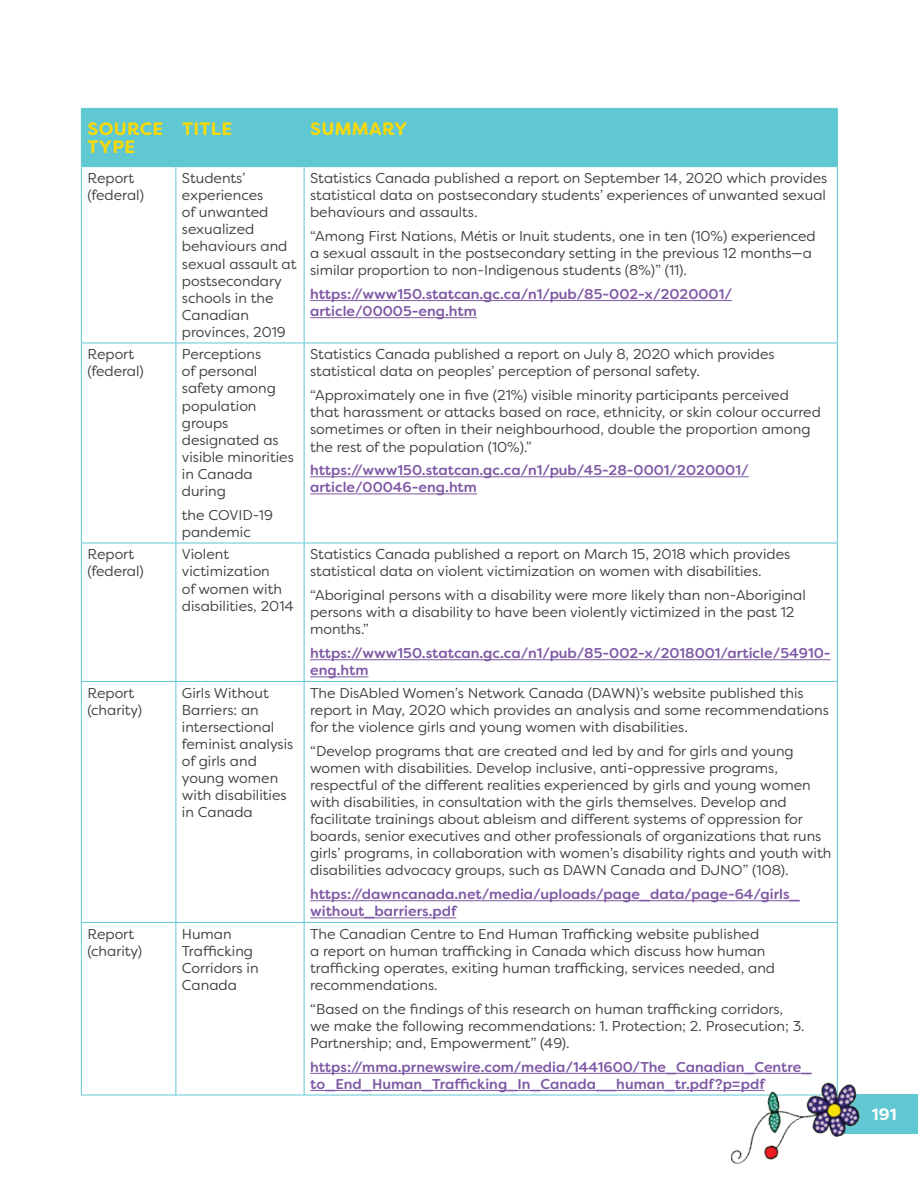
<style>
.page{position:relative;width:918px;height:1188px;background:#fff}
.page>*{position:absolute;margin:0;border:0;box-sizing:border-box;transform-origin:0 0}
.t1{font:700 18px/18px "Filson Soft";letter-spacing:.02em;color:#fad906}
.t2{font:700 16.5px "Filson Soft";color:#fff}
.t3{font:14.25px/17.1px "Filson Soft";color:#3e3e3f}
.t4{font:500 14.25px/17.1px "Filson Soft";color:#7f59a5}
</style>
<div class="page">
<div style="left:82px;top:109px;width:755px;height:57px;background:#5fc8d2"></div>
<hr style="left:81px;top:108px;width:95px;height:1px;background:#5fc8d2">
<hr style="left:81px;top:109px;width:1px;height:57px;background:#5fc8d2">
<hr style="left:176px;top:108px;width:128px;height:1px;background:#5fc8d2">
<hr style="left:176px;top:109px;width:1px;height:57px;background:#5fc8d2">
<hr style="left:304px;top:108px;width:534px;height:1px;background:#5fc8d2">
<hr style="left:304px;top:109px;width:1px;height:57px;background:#5fc8d2">
<hr style="left:837px;top:109px;width:1px;height:57px;background:#5fc8d2">
<hr style="left:82px;top:166px;width:94px;height:1px;background:#5fc8d2">
<hr style="left:176px;top:166px;width:128px;height:1px;background:#5fc8d2">
<hr style="left:304px;top:166px;width:533px;height:1px;background:#5fc8d2">
<hr style="left:81px;top:166px;width:1px;height:177px;background:#5fc8d2">
<hr style="left:176px;top:167px;width:1px;height:176px;background:#5fc8d2">
<hr style="left:304px;top:167px;width:1px;height:176px;background:#5fc8d2">
<hr style="left:837px;top:166px;width:1px;height:177px;background:#5fc8d2">
<hr style="left:81px;top:343px;width:95px;height:1px;background:#5fc8d2">
<hr style="left:81px;top:343px;width:1px;height:200px;background:#5fc8d2">
<hr style="left:176px;top:343px;width:128px;height:1px;background:#5fc8d2">
<hr style="left:176px;top:343px;width:1px;height:200px;background:#5fc8d2">
<hr style="left:304px;top:343px;width:534px;height:1px;background:#5fc8d2">
<hr style="left:304px;top:343px;width:1px;height:200px;background:#5fc8d2">
<hr style="left:837px;top:343px;width:1px;height:200px;background:#5fc8d2">
<hr style="left:81px;top:543px;width:95px;height:1px;background:#5fc8d2">
<hr style="left:81px;top:543px;width:1px;height:138px;background:#5fc8d2">
<hr style="left:176px;top:543px;width:128px;height:1px;background:#5fc8d2">
<hr style="left:176px;top:543px;width:1px;height:138px;background:#5fc8d2">
<hr style="left:304px;top:543px;width:534px;height:1px;background:#5fc8d2">
<hr style="left:304px;top:543px;width:1px;height:138px;background:#5fc8d2">
<hr style="left:837px;top:543px;width:1px;height:138px;background:#5fc8d2">
<hr style="left:81px;top:681px;width:95px;height:1px;background:#5fc8d2">
<hr style="left:81px;top:682px;width:1px;height:240px;background:#5fc8d2">
<hr style="left:176px;top:681px;width:128px;height:1px;background:#5fc8d2">
<hr style="left:176px;top:682px;width:1px;height:240px;background:#5fc8d2">
<hr style="left:304px;top:681px;width:534px;height:1px;background:#5fc8d2">
<hr style="left:304px;top:682px;width:1px;height:240px;background:#5fc8d2">
<hr style="left:837px;top:682px;width:1px;height:240px;background:#5fc8d2">
<hr style="left:81px;top:922px;width:95px;height:1px;background:#5fc8d2">
<hr style="left:81px;top:923px;width:1px;height:172px;background:#5fc8d2">
<hr style="left:176px;top:922px;width:128px;height:1px;background:#5fc8d2">
<hr style="left:176px;top:923px;width:1px;height:172px;background:#5fc8d2">
<hr style="left:304px;top:922px;width:534px;height:1px;background:#5fc8d2">
<hr style="left:304px;top:923px;width:1px;height:172px;background:#5fc8d2">
<hr style="left:837px;top:923px;width:1px;height:172px;background:#5fc8d2">
<hr style="left:81px;top:1095px;width:95px;height:1px;background:#5fc8d2">
<hr style="left:176px;top:1095px;width:128px;height:1px;background:#5fc8d2">
<hr style="left:304px;top:1095px;width:534px;height:1px;background:#5fc8d2">
<hr style="left:310px;top:300px;width:422px;height:1px;background:#7f59a5">
<hr style="left:310px;top:317px;width:167px;height:1px;background:#7f59a5">
<hr style="left:310px;top:476px;width:439px;height:1px;background:#7f59a5">
<hr style="left:310px;top:494px;width:167px;height:1px;background:#7f59a5">
<hr style="left:310px;top:659px;width:521px;height:1px;background:#7f59a5">
<hr style="left:310px;top:676px;width:59px;height:1px;background:#7f59a5">
<hr style="left:310px;top:900px;width:490px;height:1px;background:#7f59a5">
<hr style="left:310px;top:917px;width:146px;height:1px;background:#7f59a5">
<hr style="left:310px;top:1073px;width:502px;height:1px;background:#7f59a5">
<hr style="left:310px;top:1090px;width:455px;height:1px;background:#7f59a5">
<div style="left:844px;top:1094px;width:74px;height:40px;background:#5fc8d2"></div>
<img style="left:716px;top:1070px;width:144px;height:94px">
<p class="t1" style="left:88px;top:120px;width:77px">SOURCE<br>TYPE</p>
<p class="t1" style="left:182px;top:120px;width:52px">TITLE</p>
<p class="t1" style="left:310px;top:120px;width:98px">SUMMARY</p>
<p class="t3" style="left:87px;top:169px;width:58px">Report (federal)</p>
<p class="t3" style="left:182px;top:169px;width:116px">Students’ experiences<br>of unwanted sexualized behaviours and sexual assault at postsecondary schools in the<br>Canadian provinces, 2019</p>
<p class="t3" style="left:310px;top:169px;width:519px;text-align:justify">Statistics Canada published a report on September 14, 2020 which provides statistical data on postsecondary students’ experiences of unwanted sexual behaviours and assaults.</p>
<p class="t3" style="left:310px;top:228px;width:507px">“Among First Nations, Métis or Inuit students, one in ten (10%) experienced a sexual assault in the postsecondary setting in the previous 12 months—a similar proportion to non-Indigenous students (8%)” (11).</p>
<p class="t4" style="left:310px;top:286px;width:424px">https://www150.statcan.gc.ca/n1/pub/85-002-x/2020001/ article/00005-eng.htm</p>
<p class="t3" style="left:87px;top:346px;width:58px">Report (federal)</p>
<p class="t3" style="left:182px;top:346px;width:113px">Perceptions<br>of personal safety among population groups designated as visible minorities in Canada during</p>
<p class="t3" style="left:182px;top:506px;width:93px">the COVID-19 pandemic</p>
<p class="t3" style="left:310px;top:346px;width:466px">Statistics Canada published a report on July 8, 2020 which provides statistical data on peoples’ perception of personal safety.</p>
<p class="t3" style="left:310px;top:387px;width:512px">“Approximately one in five (21%) visible minority participants perceived that harassment or attacks based on race, ethnicity, or skin colour occurred sometimes or often in their neighbourhood, double the proportion among the rest of the population (10%).”</p>
<p class="t4" style="left:310px;top:462px;width:440px">https://www150.statcan.gc.ca/n1/pub/45-28-0001/2020001/ article/00046-eng.htm</p>
<p class="t3" style="left:87px;top:546px;width:58px">Report (federal)</p>
<p class="t3" style="left:182px;top:546px;width:114px">Violent victimization<br>of women with disabilities, 2014</p>
<p class="t3" style="left:310px;top:546px;width:482px">Statistics Canada published a report on March 15, 2018 which provides statistical data on violent victimization on women with disabilities.</p>
<p class="t3" style="left:310px;top:587px;width:497px">“Aboriginal persons with a disability were more likely than non‑Aboriginal persons with a disability to have been violently victimized in the past 12 months.”</p>
<p class="t4" style="left:310px;top:645px;width:522px">https://www150.statcan.gc.ca/n1/pub/85-002-x/2018001/article/54910- eng.htm</p>
<p class="t3" style="left:87px;top:684px;width:56px">Report (charity)</p>
<p class="t3" style="left:182px;top:684px;width:113px">Girls Without<br>Barriers: an intersectional feminist analysis of girls and young women with disabilities in Canada</p>
<p class="t3" style="left:310px;top:684px;width:520px">The DisAbled Women’s Network Canada (DAWN)’s website published this report in May, 2020 which provides an analysis and some recommendations for the violence girls and young women with disabilities.</p>
<p class="t3" style="left:310px;top:742px;width:523px">“Develop programs that are created and led by and for girls and young women with disabilities. Develop inclusive, anti-oppressive programs, respectful of the different realities experienced by girls and young women with disabilities, in consultation with the girls themselves. Develop and facilitate trainings about ableism and different systems of oppression for boards, senior executives and other professionals of organizations that runs girls’ programs, in collaboration with women’s disability rights and youth with disabilities advocacy groups, such as DAWN Canada and DJNO” (108).</p>
<p class="t4" style="left:310px;top:886px;width:491px">https://dawncanada.net/media/uploads/page_data/page-64/girls_ without_barriers.pdf</p>
<p class="t3" style="left:87px;top:925px;width:56px">Report (charity)</p>
<p class="t3" style="left:182px;top:925px;width:78px">Human<br>Trafficking<br>Corridors in<br>Canada</p>
<p class="t3" style="left:310px;top:925px;width:467px">The Canadian Centre to End Human Trafficking website published<br>a report on human trafficking in Canada which discuss how human trafficking operates, exiting human trafficking, services needed, and recommendations.</p>
<p class="t3" style="left:310px;top:1000px;width:496px">“Based on the findings of this research on human trafficking corridors, we make the following recommendations: 1. Protection; 2. Prosecution; 3.<br>Partnership; and, Empowerment” (49).</p>
<p class="t4" style="left:310px;top:1058px;width:503px">https://mma.prnewswire.com/media/1441600/The_Canadian_Centre_ to_End_Human_Trafficking_In_Canada__human_tr.pdf?p=pdf</p>
<p class="t2" style="left:872px;top:1103px;width:26px">191</p>
</div>
